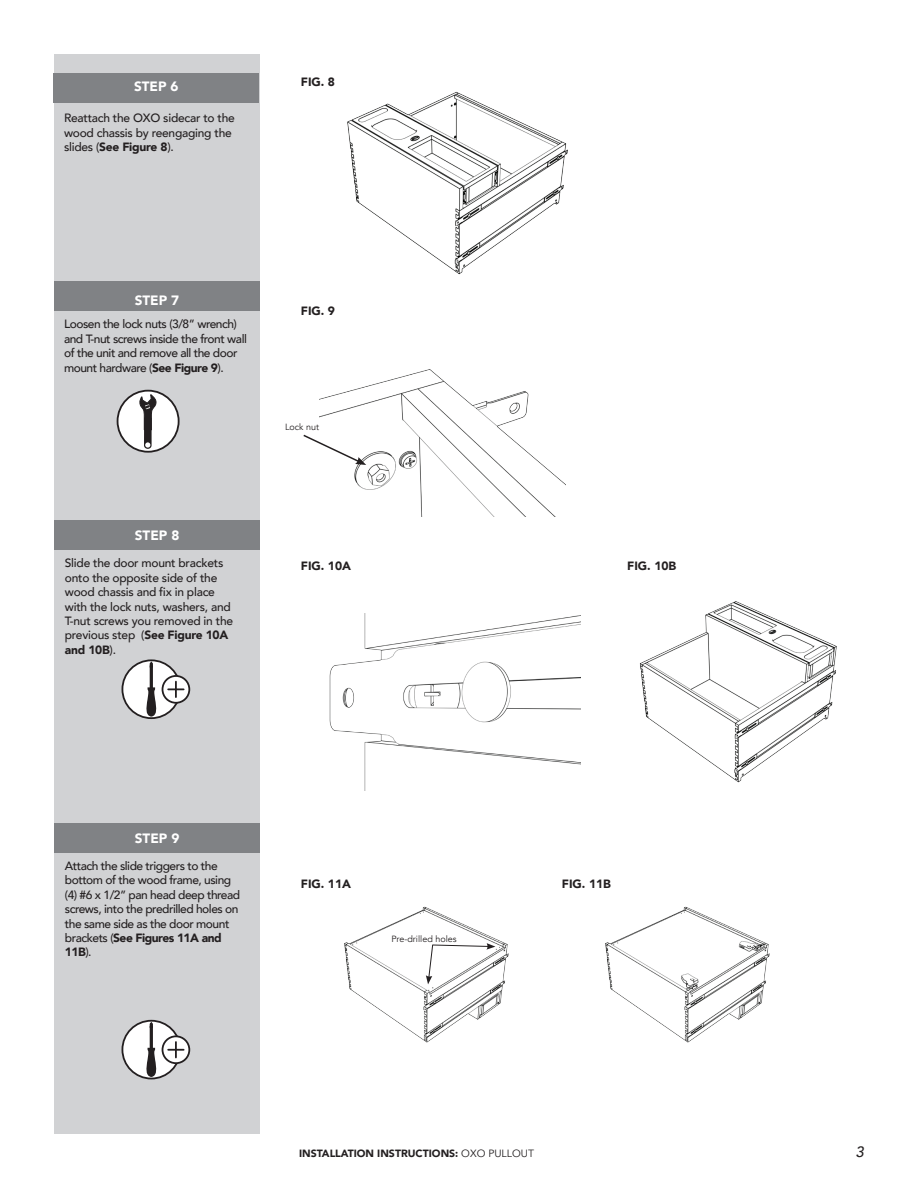
<style>
.page{position:relative;width:918px;height:1188px;background:#fff}
.page>*{position:absolute;margin:0;border:0;box-sizing:border-box;transform-origin:0 0}
.t1{font:italic 500 15px "Avenir";color:#231f20}
.t2{font:900 13.5px "Avenir";color:#fff}
.t3{font:500 12px/14.4px "Avenir";letter-spacing:-.04em;color:#231f20}
.t4{font:500 12px/14.4px "Avenir";letter-spacing:-.02em;color:#231f20}
.t5{font:900 12px "Avenir";color:#231f20}
.t6{font:900 10.5px "Avenir";color:#231f20}
.t7{font:9px "Avenir";color:#231f20}
.s1{font-weight:900}
.s2{font-weight:400}
</style>
<div class="page">
<img style="left:344px;top:906px;width:165px;height:137px">
<img style="left:605px;top:906px;width:165px;height:137px">
<div style="left:54px;top:54px;width:206px;height:1080px;background:#d1d2d4"></div>
<div style="left:54px;top:281px;width:206px;height:30px;background:#808285"></div>
<div style="left:55px;top:520px;width:205px;height:30px;background:#808285"></div>
<div style="left:55px;top:823px;width:205px;height:30px;background:#808285"></div>
<div style="left:54px;top:73px;width:205px;height:30px;background:#808285"></div>
<img style="left:319px;top:369px;width:247px;height:147px">
<img style="left:329px;top:613px;width:251px;height:177px">
<div style="left:118px;top:391px;width:61px;height:61px;background:#fff;border-radius:50%"></div>
<div style="left:117px;top:390px;width:63px;height:63px;border:2px solid #231f20;border-radius:50%"></div>
<svg style="left:139px;top:395px;width:18px;height:54px"></svg>
<div style="left:122px;top:660px;width:58px;height:58px;background:#fff;border-radius:50%"></div>
<div style="left:122px;top:659px;width:59px;height:60px;border:2px solid #231f20;border-radius:50%"></div>
<svg style="left:146px;top:660px;width:13px;height:58px"></svg>
<div style="left:150px;top:665px;width:3px;height:25px;border:2px solid #231f20"></div>
<svg style="left:163px;top:676px;width:26px;height:27px"></svg>
<div style="left:162px;top:675px;width:28px;height:29px;border:2px solid #231f20;border-radius:50%"></div>
<svg style="left:168px;top:682px;width:16px;height:15px"></svg>
<div style="left:122px;top:1021px;width:58px;height:58px;background:#fff;border-radius:50%"></div>
<div style="left:122px;top:1020px;width:59px;height:59px;border:2px solid #231f20;border-radius:50%"></div>
<svg style="left:146px;top:1020px;width:13px;height:58px"></svg>
<div style="left:150px;top:1026px;width:3px;height:24px;border:2px solid #231f20"></div>
<svg style="left:163px;top:1036px;width:26px;height:27px"></svg>
<div style="left:162px;top:1035px;width:28px;height:29px;border:2px solid #231f20;border-radius:50%"></div>
<svg style="left:168px;top:1042px;width:16px;height:16px"></svg>
<svg style="left:426px;top:943px;width:69px;height:41px"></svg>
<svg style="left:303px;top:433px;width:63px;height:32px"></svg>
<img style="left:640px;top:601px;width:197px;height:182px">
<img style="left:347px;top:91px;width:221px;height:184px">
<p class="t2" style="left:134px;top:75px;width:46px">STEP 6</p>
<p class="t4" style="left:64px;top:110px;width:172px">Reattach the OXO sidecar to the wood chassis by reengaging the slides (<span class="s1">See Figure 8</span>).</p>
<p class="t5" style="left:301px;top:72px;width:36px">FIG. 8</p>
<p class="t2" style="left:135px;top:289px;width:46px">STEP 7</p>
<p class="t3" style="left:64px;top:316px;width:184px">Loosen the lock nuts (3/8” wrench) and T-nut screws inside the front wall of the unit and remove all the door mount hardware (<span class="s1">See Figure 9</span>).</p>
<p class="t5" style="left:301px;top:300px;width:36px">FIG. 9</p>
<p class="t7" style="left:285px;top:422px;width:36px">Lock nut</p>
<p class="t2" style="left:135px;top:524px;width:46px">STEP 8</p>
<p class="t4" style="left:65px;top:555px;width:170px">Slide the door mount brackets onto the opposite side of the wood chassis and fix in place with the lock nuts, washers, and<br>T-nut screws you removed in the previous step (<span class="s1">See Figure 10A and 10B</span>).</p>
<p class="t5" style="left:301px;top:556px;width:52px">FIG. 10A</p>
<p class="t5" style="left:627px;top:556px;width:51px">FIG. 10B</p>
<p class="t2" style="left:135px;top:827px;width:46px">STEP 9</p>
<p class="t3" style="left:65px;top:858px;width:177px">Attach the slide triggers to the bottom of the wood frame, using (4) #6 x 1/2” pan head deep thread screws, into the predrilled holes on the same side as the door mount brackets (<span class="s1">See Figures 11A and<br>11B</span>).</p>
<p class="t5" style="left:301px;top:874px;width:52px">FIG. 11A</p>
<p class="t5" style="left:562px;top:874px;width:51px">FIG. 11B</p>
<p class="t7" style="left:392px;top:934px;width:67px">Pre-drilled holes</p>
<p class="t6" style="left:299px;top:1145px;width:236px">INSTALLATION INSTRUCTIONS: <span class="s2">OXO PULLOUT</span></p>
<p class="t1" style="left:856px;top:1143px;width:10px">3</p>
</div>
